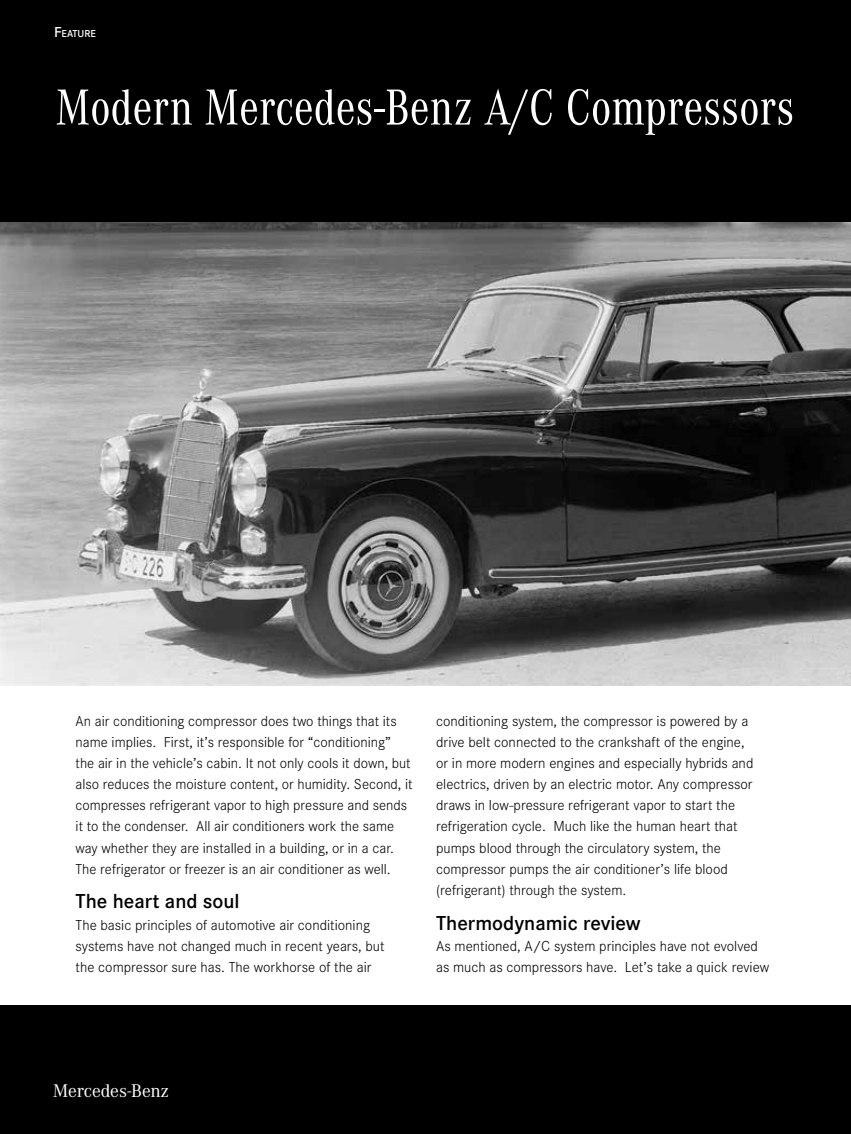
<style>
.page{position:relative;width:851px;height:1134px;background:#fff}
.page>*{position:absolute;margin:0;border:0;box-sizing:border-box;transform-origin:0 0}
.Article_Title{font:52.5px "Corporate A Con";color:#fff}
.Chapter_Title{font:600 21px "Corporate S";color:#000}
.t1{font:19.05px "Corporate A";color:#fff}
.Copy{font:300 15px/21.1px "Corporate S";color:#000}
.t2{font:600 10.5px "Corporate S";color:#fff}
.s1{font-size:15px}
</style>
<div class="page">
<div style="left:0;top:1005px;width:850px;height:129px;background:#000"></div>
<div style="left:0;top:0;width:850px;height:223px;background:#000"></div>
<img style="left:0;top:223px;width:850px;height:462px">
<p class="t2" style="left:54px;top:27px;width:43px"><span class="s1">F</span>EATURE</p>
<p class="Article_Title" style="left:55px;top:74px;width:740px">Modern Mercedes-Benz A/C Compressors</p>
<p class="Copy" style="left:76px;top:709px;width:338px">An air conditioning compressor does two things that its name implies. First, it’s responsible for “conditioning” the air in the vehicle’s cabin. It not only cools it down, but also reduces the moisture content, or humidity. Second, it compresses refrigerant vapor to high pressure and sends it to the condenser. All air conditioners work the same way whether they are installed in a building, or in a car.<br>The refrigerator or freezer is an air conditioner as well.</p>
<p class="Chapter_Title" style="left:76px;top:887px;width:165px">The heart and soul</p>
<p class="Copy" style="left:76px;top:914px;width:310px">The basic principles of automotive air conditioning systems have not changed much in recent years, but the compressor sure has. The workhorse of the air</p>
<p class="Copy" style="left:436px;top:709px;width:319px">conditioning system, the compressor is powered by a drive belt connected to the crankshaft of the engine, or in more modern engines and especially hybrids and electrics, driven by an electric motor. Any compressor draws in low-pressure refrigerant vapor to start the refrigeration cycle. Much like the human heart that pumps blood through the circulatory system, the compressor pumps the air conditioner’s life blood (refrigerant) through the system.</p>
<p class="Chapter_Title" style="left:436px;top:909px;width:206px">Thermodynamic review</p>
<p class="Copy" style="left:436px;top:935px;width:334px">As mentioned, A/C system principles have not evolved as much as compressors have. Let’s take a quick review</p>
<p class="t1" style="left:53px;top:1077px;width:117px">Mercedes-Benz</p>
</div>
